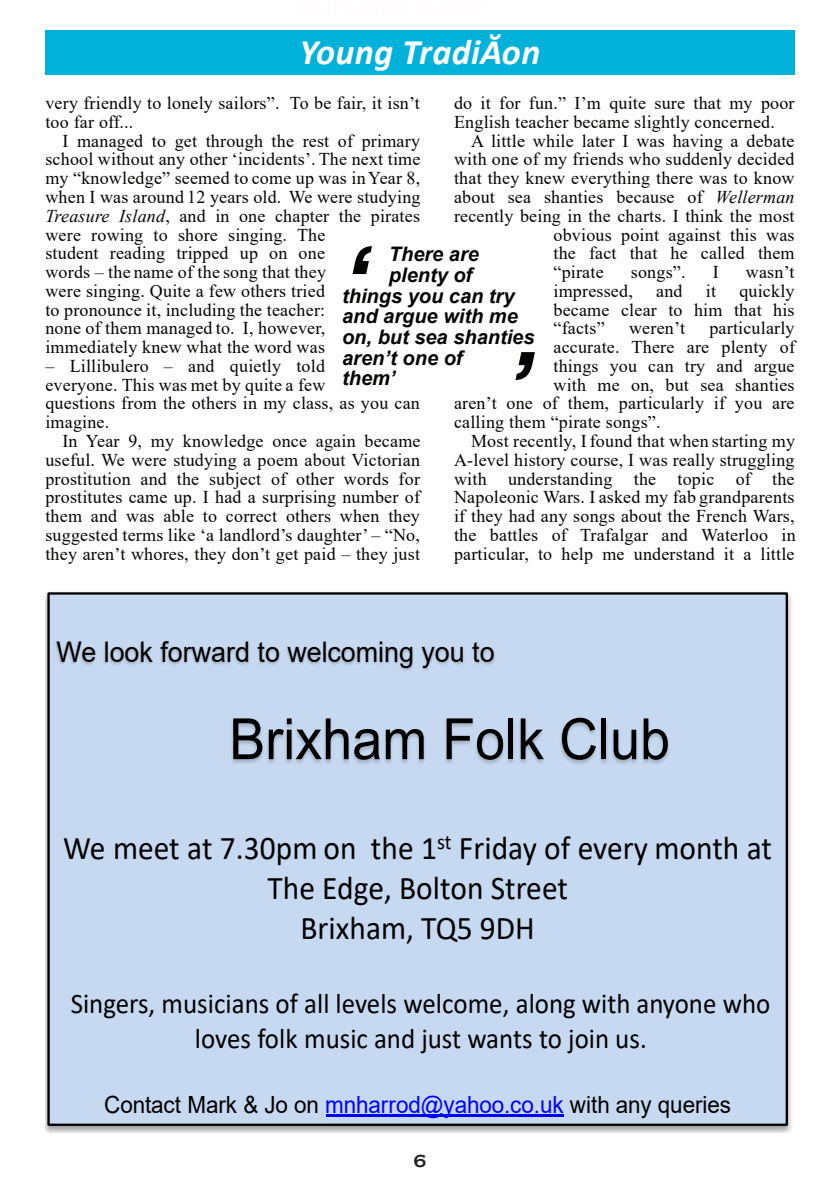
<style>
.page{position:relative;width:840px;height:1191px;background:#fff}
.page>*{position:absolute;margin:0;border:0;box-sizing:border-box;transform-origin:0 0}
.t1{font:italic 700 96px "Arial";color:#070504}
.t2{font:56.8px "Arial";color:#000;scale:.95 1}
.t3{font:italic 700 36px "Calibri";letter-spacing:.01em;color:#fff}
.t4{font:33.2px/40.2px "Calibri";color:#000;text-align:center;scale:.95 1}
.t5{font:28.4px/35.2px "Calibri";color:#000;text-align:center;scale:.95 1}
.t6{font:28.4px "Arial";letter-spacing:-.005em;color:#000;scale:.95 1}
.t7{font:23.8px "Arial";letter-spacing:-.005em;color:#000;scale:.95 1}
.t8{font:italic 700 20px "Arial";color:#070504}
.t9{font:18px/18.8px "Times New Roman";letter-spacing:.01em;color:#070504}
.t10{font:700 18px "Copperplate Gothic";color:#231f20}
.s1{font-style:italic}
.s2{color:#00f}
</style>
<div class="page">
<div style="left:45px;top:30px;width:749px;height:44px;background:#00b2da"></div>
<img style="left:45px;top:620px;width:747px;height:512px">
<div style="left:47px;top:592px;width:740px;height:533px;background:#c6d9f1;border:2px solid #000"></div>
<img style="left:45px;top:624px;width:450px;height:66px">
<img style="left:193px;top:685px;width:476px;height:79px">
<hr style="left:325px;top:1114px;width:238px;height:3px;background:#00f">
<h3 class="t3" style="left:299px;top:37px;width:242px">Young TradiĂon</h3>
<p class="t9" style="left:45px;top:95px;width:376px">very friendly to lonely sailors”. To be fair, it isn’t too far off...</p>
<p class="t9" style="left:45px;top:133px;width:376px;text-indent:17px">I managed to get through the rest of primary school without any other ‘incidents’. The next time my “knowledge” seemed to come up was in Year 8, when I was around 12 years old. We were studying <span class="s1">Treasure Island</span>, and in one chapter the pirates were rowing to shore singing. The<br>student reading tripped up on one<br>words – the name of the song that they<br>were singing. Quite a few others tried<br>to pronounce it, including the teacher:<br>none of them managed to. I, however, immediately knew what the word was</p>
<p class="t9" style="left:45px;top:358px;width:376px">– Lillibulero – and quietly told<br>everyone. This was met by quite a few<br>questions from the others in my class, as you can imagine.</p>
<p class="t9" style="left:45px;top:433px;width:376px;text-align:justify;text-indent:17px">In Year 9, my knowledge once again became useful. We were studying a poem about Victorian prostitution and the subject of other words for prostitutes came up. I had a surprising number of them and was able to correct others when they suggested terms like ‘a landlord’s daughter’ – “No, they aren’t whores, they don’t get paid – they just</p>
<p class="t9" style="left:454px;top:95px;width:342px">do it for fun.” I’m quite sure that my poor<br>English teacher became slightly concerned.</p>
<p class="t9" style="left:471px;top:133px;width:325px">A little while later I was having a debate</p>
<p class="t9" style="left:454px;top:152px;width:342px">with one of my friends who suddenly decided</p>
<p class="t9" style="left:454px;top:170px;width:342px">that they knew everything there was to know</p>
<p class="t9" style="left:454px;top:189px;width:342px">about sea shanties because of <span class="s1">Wellerman</span></p>
<p class="t9" style="left:454px;top:208px;width:342px">recently being in the charts. I think the most</p>
<p class="t9" style="left:553px;top:227px;width:242px">obvious point against this was</p>
<p class="t9" style="left:553px;top:246px;width:242px">the fact that he called them</p>
<p class="t9" style="left:553px;top:264px;width:52px">“pirate</p>
<p class="t9" style="left:630px;top:264px;width:56px">songs”.</p>
<p class="t9" style="left:712px;top:264px;width:7px">I</p>
<p class="t9" style="left:745px;top:264px;width:50px">wasn’t</p>
<p class="t9" style="left:553px;top:283px;width:81px">impressed,</p>
<p class="t9" style="left:655px;top:283px;width:28px">and</p>
<p class="t9" style="left:705px;top:283px;width:12px">it</p>
<h1 class="t1" style="left:342px;top:246px;width:28px">‘</h1>
<p class="t8" style="left:388px;top:247px;width:92px">There are</p>
<p class="t8" style="left:388px;top:267px;width:85px">plenty of</p>
<p class="t8" style="left:342px;top:288px;width:174px">things you can try</p>
<p class="t8" style="left:342px;top:309px;width:177px">and argue with me</p>
<p class="t8" style="left:342px;top:329px;width:194px">on, but sea shanties</p>
<p class="t8" style="left:342px;top:350px;width:122px">aren’t one of</p>
<p class="t8" style="left:342px;top:370px;width:55px">them’</p>
<p class="t9" style="left:553px;top:283px;width:242px;text-align:justify;text-indent:186px">quickly became clear to him that his “facts”</p>
<p class="t9" style="left:628px;top:321px;width:57px">weren’t</p>
<p class="t9" style="left:709px;top:321px;width:87px">particularly</p>
<p class="t9" style="left:553px;top:339px;width:243px">accurate. There are plenty of</p>
<p class="t9" style="left:553px;top:358px;width:242px">things you can try and argue</p>
<p class="t9" style="left:553px;top:377px;width:242px">with me on, but sea shanties</p>
<p class="t9" style="left:454px;top:396px;width:342px">aren’t one of them, particularly if you are</p>
<p class="t9" style="left:454px;top:414px;width:208px">calling them “pirate songs”.</p>
<p class="t9" style="left:471px;top:433px;width:325px">Most recently, I found that when starting my</p>
<p class="t9" style="left:454px;top:452px;width:342px">A-level history course, I was really struggling</p>
<p class="t9" style="left:454px;top:471px;width:342px">with understanding the topic of the</p>
<p class="t9" style="left:454px;top:489px;width:342px">Napoleonic Wars. I asked my fab grandparents</p>
<p class="t9" style="left:454px;top:508px;width:342px">if they had any songs about the French Wars,</p>
<p class="t9" style="left:454px;top:527px;width:343px">the battles of Trafalgar and Waterloo in</p>
<p class="t9" style="left:454px;top:546px;width:342px">particular, to help me understand it a little</p>
<h1 class="t1" style="left:503px;top:351px;width:28px">’</h1>
<h3 class="t6" style="left:56px;top:641px;width:462px">We look forward to welcoming you to</h3>
<h2 class="t2" style="left:229px;top:718px;width:465px">Brixham Folk Club</h2>
<h3 class="t4" style="left:63px;top:830px;width:747px">We meet at 7.30pm on the 1<sup>st</sup> Friday of every month at<br>The Edge, Bolton Street<br>Brixham, TQ5 9DH</h3>
<h3 class="t5" style="left:71px;top:988px;width:737px">Singers, musicians of all levels welcome, along with anyone who loves folk music and just wants to join us.</h3>
<h3 class="t7" style="left:104px;top:1095px;width:661px">Contact Mark &amp; Jo on <span class="s2">mnharrod@yahoo.co.uk</span> with any queries</h3>
<p class="t10" style="left:413px;top:1150px;width:14px">6</p>
</div>
